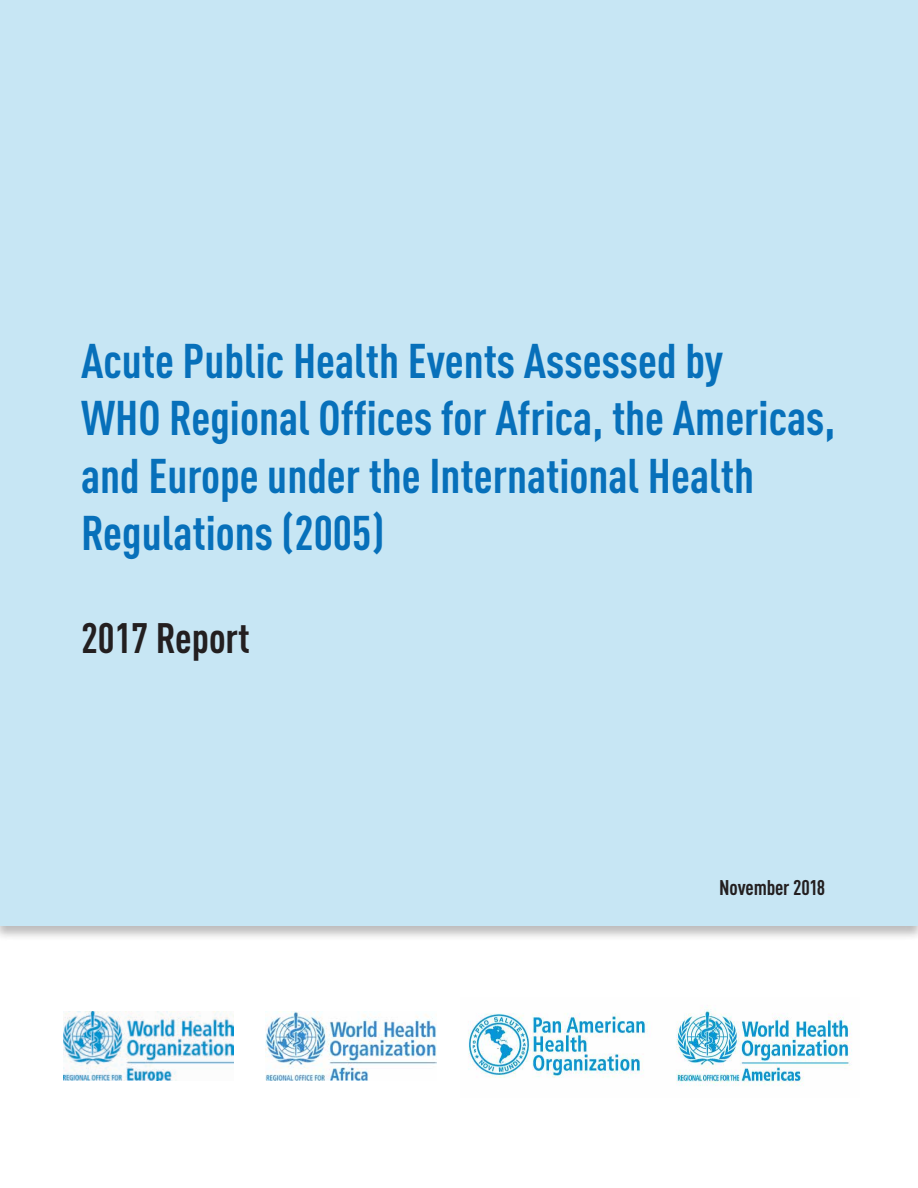
<style>
.page{position:relative;width:918px;height:1188px;background:#fff}
.page>*{position:absolute;margin:0;border:0;box-sizing:border-box;transform-origin:0 0}
.t1{font:700 condensed 48px/57.6px "DIN Pro";color:#0770ba}
.t2{font:700 condensed 42px "DIN Pro";color:#231f20}
.t3{font:700 condensed 21px "DIN Pro";letter-spacing:-.01em;color:#231f20}
</style>
<div class="page">
<div style="left:0;top:0;width:918px;height:926px;background:#c7e6f4"></div>
<img style="left:468px;top:1005px;width:384px;height:81px">
<img style="left:266px;top:1011px;width:171px;height:70px">
<img style="left:63px;top:1011px;width:171px;height:70px">
<p class="t1" style="left:81px;top:328px;width:756px">Acute Public Health Events Assessed by<br>WHO Regional Offices for Africa, the Americas, and Europe under the International Health Regulations (2005)</p>
<p class="t2" style="left:81px;top:606px;width:170px">2017 Report</p>
<p class="t3" style="left:719px;top:872px;width:108px">November 2018</p>
</div>
